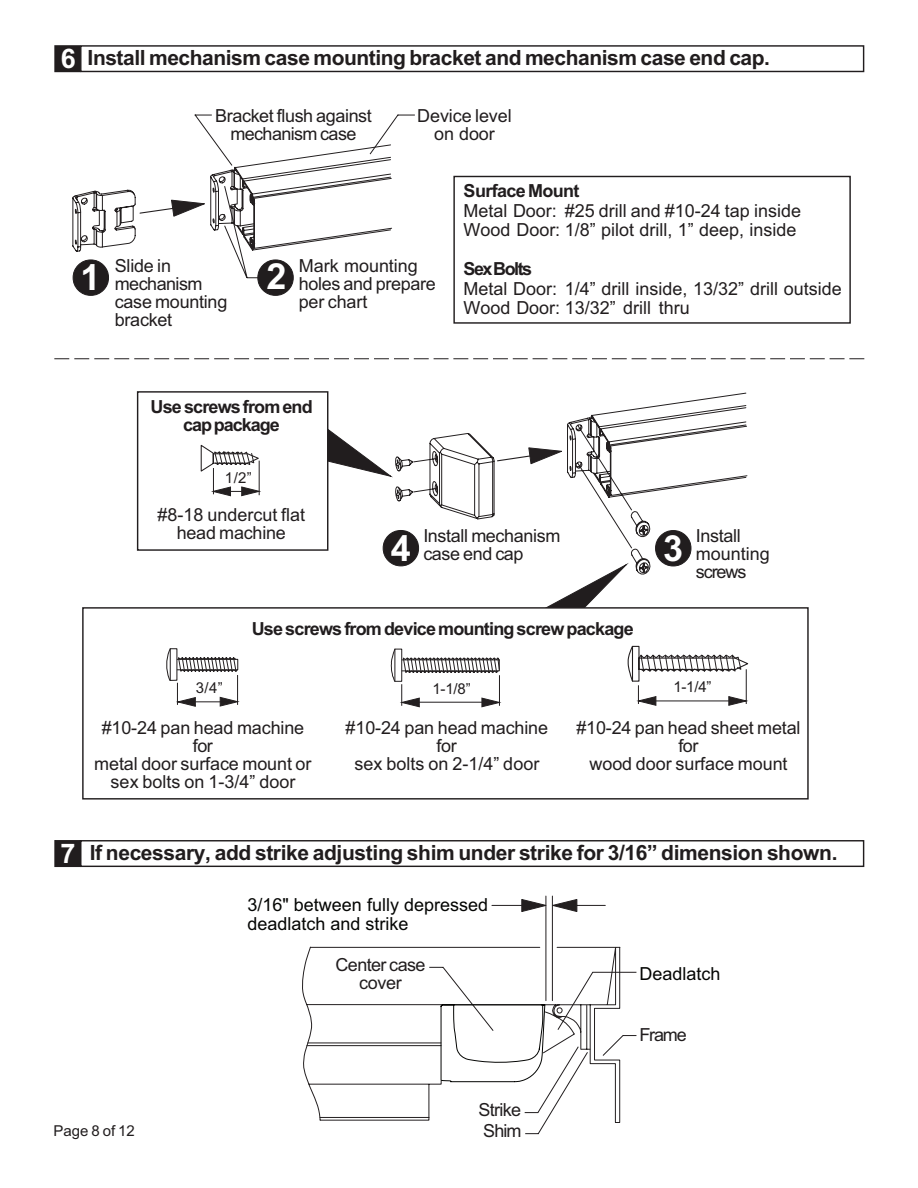
<style>
.page{position:relative;width:918px;height:1188px;background:#fff}
.page>*{position:absolute;margin:0;border:0;box-sizing:border-box;transform-origin:0 0}
.t1{font:700 36px "Arial";color:#fff}
.t2{font:700 21px "Arial";letter-spacing:-.02em;color:#211d1e}
.t3{font:18px/18px "Arial";letter-spacing:-.005em;color:#211d1e}
.t4{font:700 18px/18px "Arial";letter-spacing:-.045em;color:#211d1e;text-align:center}
.t5{font:18px/19.5px "Arial";color:#040503}
.t6{font:18px/18px "Arial";letter-spacing:-.03em;color:#211d1e;text-align:center}
.t7{font:15px "Arial";letter-spacing:-.005em;color:#211d1e}
.s1{font-size:27px;color:#fff}
.s2{font-weight:700}
.s3{font-weight:700;font-size:36px;color:#fff}
</style>
<div class="page">
<div style="left:80px;top:45px;width:784px;height:27px;border:1px solid #211d1e"></div>
<div style="left:55px;top:46px;width:25px;height:25px;background:#211d1e"></div>
<div style="left:54px;top:45px;width:26px;height:27px;border:1px solid #211d1e"></div>
<svg style="left:54px;top:840px;width:810px;height:28px"></svg>
<svg style="left:302px;top:895px;width:319px;height:226px"></svg>
<svg style="left:306px;top:899px;width:300px;height:151px"></svg>
<div style="left:453px;top:176px;width:398px;height:148px;border:1px solid #211d1e"></div>
<svg style="left:72px;top:114px;width:343px;height:182px"></svg>
<svg style="left:54px;top:358px;width:810px;height:1px"></svg>
<div style="left:82px;top:607px;width:727px;height:193px;background:#fff;border:1px solid #211d1e"></div>
<svg style="left:166px;top:648px;width:72px;height:58px"></svg>
<hr style="left:237px;top:675px;width:1px;height:30px;background:#211d1e">
<hr style="left:189px;top:701px;width:39px;height:1px;background:#211d1e">
<div style="left:137px;top:391px;width:191px;height:160px;background:#fff;border:1px solid #211d1e"></div>
<svg style="left:200px;top:444px;width:61px;height:52px"></svg>
<svg style="left:283px;top:393px;width:467px;height:314px"></svg>
<svg style="left:429px;top:952px;width:208px;height:183px"></svg>
<p class="t2" style="left:61px;top:43px;width:711px"><span class="s1">6</span> Install mechanism case mounting bracket and mechanism case end cap.</p>
<p class="t1" style="left:81px;top:252px;width:22px">1</p>
<p class="t3" style="left:215px;top:106px;width:158px;text-align:center">Bracket flush against mechanism case</p>
<p class="t3" style="left:417px;top:107px;width:96px;text-align:center">Device level on door</p>
<p class="t3" style="left:115px;top:257px;width:114px">Slide in mechanism case mounting bracket</p>
<p class="t1" style="left:266px;top:251px;width:22px">2</p>
<p class="t3" style="left:299px;top:257px;width:139px">Mark mounting holes and prepare per chart</p>
<p class="t3" style="left:464px;top:181px;width:339px;line-height:19.5px"><span class="s2">Surface Mount<br></span>Metal Door: #25 drill and #10-24 tap inside<br>Wood Door: 1/8” pilot drill, 1” deep, inside</p>
<p class="t3" style="left:464px;top:259px;width:380px;line-height:19.5px"><span class="s2">Sex Bolts<br></span>Metal Door: 1/4” drill inside, 13/32” drill outside<br>Wood Door: 13/32” drill thru</p>
<p class="t4" style="left:151px;top:398px;width:164px">Use screws from end cap package</p>
<p class="t7" style="left:225px;top:467px;width:28px">1/2”</p>
<p class="t3" style="left:158px;top:506px;width:149px;text-align:center">#8-18 undercut flat head machine</p>
<p class="t3" style="left:391px;top:526px;width:171px;text-indent:33px">Install mechanism<br><span class="s3">4</span> case end cap</p>
<p class="t1" style="left:663px;top:523px;width:22px">3</p>
<p class="t3" style="left:696px;top:526px;width:76px">Install mounting screws</p>
<p class="t4" style="left:252px;top:620px;width:383px">Use screws from device mounting screw package</p>
<p class="t7" style="left:196px;top:677px;width:28px">3/4”</p>
<p class="t7" style="left:433px;top:678px;width:40px">1-1/8”</p>
<p class="t7" style="left:673px;top:676px;width:40px">1-1/4”</p>
<p class="t3" style="left:94px;top:719px;width:219px;text-align:center">#10-24 pan head machine for<br>metal door surface mount or sex bolts on 1-3/4” door</p>
<p class="t3" style="left:346px;top:718px;width:204px;text-align:center">#10-24 pan head machine for<br>sex bolts on 2-1/4” door</p>
<p class="t3" style="left:576px;top:718px;width:226px;text-align:center">#10-24 pan head sheet metal for<br>wood door surface mount</p>
<p class="t2" style="left:61px;top:838px;width:778px"><span class="s1">7</span> If necessary, add strike adjusting shim under strike for 3/16” dimension shown.</p>
<p class="t7" style="left:54px;top:1120px;width:83px">Page 8 of 12</p>
<p class="t5" style="left:248px;top:894px;width:242px">3/16" between fully depressed deadlatch and strike</p>
<p class="t6" style="left:335px;top:956px;width:92px">Center case cover</p>
<p class="t3" style="left:478px;top:1101px;width:44px">Strike</p>
<p class="t3" style="left:483px;top:1122px;width:40px">Shim</p>
<p class="t5" style="left:640px;top:964px;width:83px">Deadlatch</p>
<p class="t3" style="left:640px;top:1025px;width:49px">Frame</p>
</div>
